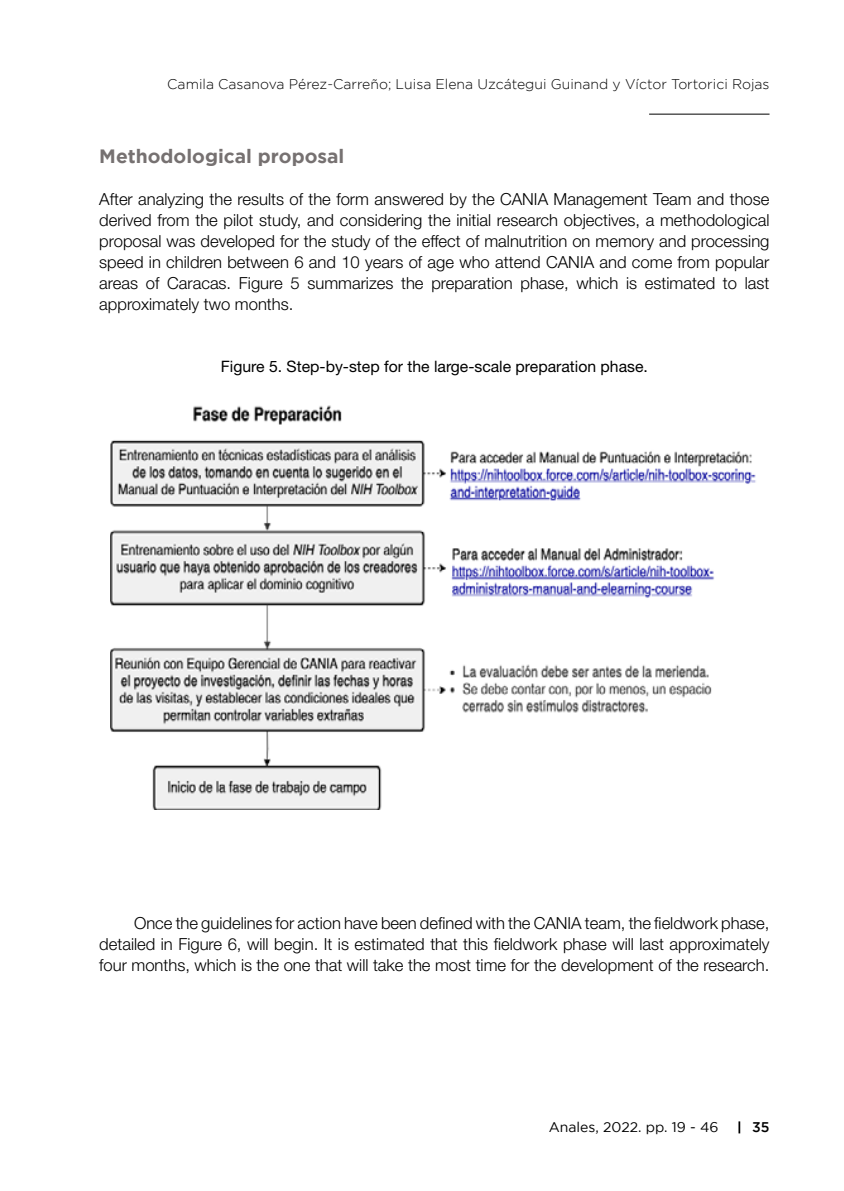
<style>
.page{position:relative;width:844px;height:1191px;background:#fff}
.page>*{position:absolute;margin:0;border:0;box-sizing:border-box;transform-origin:0 0}
.t1{font:700 19.25px "Gotham";color:#767171}
.t2{font:300 16.62px/21px "Helvetica Neue LT Std";color:#000;text-align:justify}
.t3{font:15.75px "Helvetica Neue LT Std";color:#000}
.t4{font:300 14px "Gotham";color:#000}
.t5{font:14px "Gotham";color:#000}
.t6{font:500 14px "Gotham";color:#000}
</style>
<div class="page">
<svg style="left:738px;top:1121px;width:2px;height:12px"></svg>
<hr style="left:649px;top:114px;width:120px;height:1px;background:#000">
<img style="left:111px;top:405px;width:645px;height:404px">
<p class="t4" style="left:167px;top:77px;width:603px">Camila Casanova Pérez-Carreño; Luisa Elena Uzcátegui Guinand y Víctor Tortorici Rojas</p>
<p class="t1" style="left:99px;top:145px;width:246px">Methodological proposal</p>
<p class="t2" style="left:99px;top:188px;width:671px">After analyzing the results of the form answered by the CANIA Management Team and those derived from the pilot study, and considering the initial research objectives, a methodological proposal was developed for the study of the effect of malnutrition on memory and processing speed in children between 6 and 10 years of age who attend CANIA and come from popular areas of Caracas. Figure 5 summarizes the preparation phase, which is estimated to last approximately two months.</p>
<p class="t3" style="left:221px;top:357px;width:428px">Figure 5. Step-by-step for the large-scale preparation phase.</p>
<p class="t2" style="left:99px;top:912px;width:671px;text-indent:35px">Once the guidelines for action have been defined with the CANIA team, the fieldwork phase, detailed in Figure 6, will begin. It is estimated that this fieldwork phase will last approximately four months, which is the one that will take the most time for the development of the research.</p>
<p class="t5" style="left:548px;top:1119px;width:171px">Anales, 2022. pp. 19 - 46</p>
<p class="t6" style="left:752px;top:1118px;width:19px">35</p>
</div>
